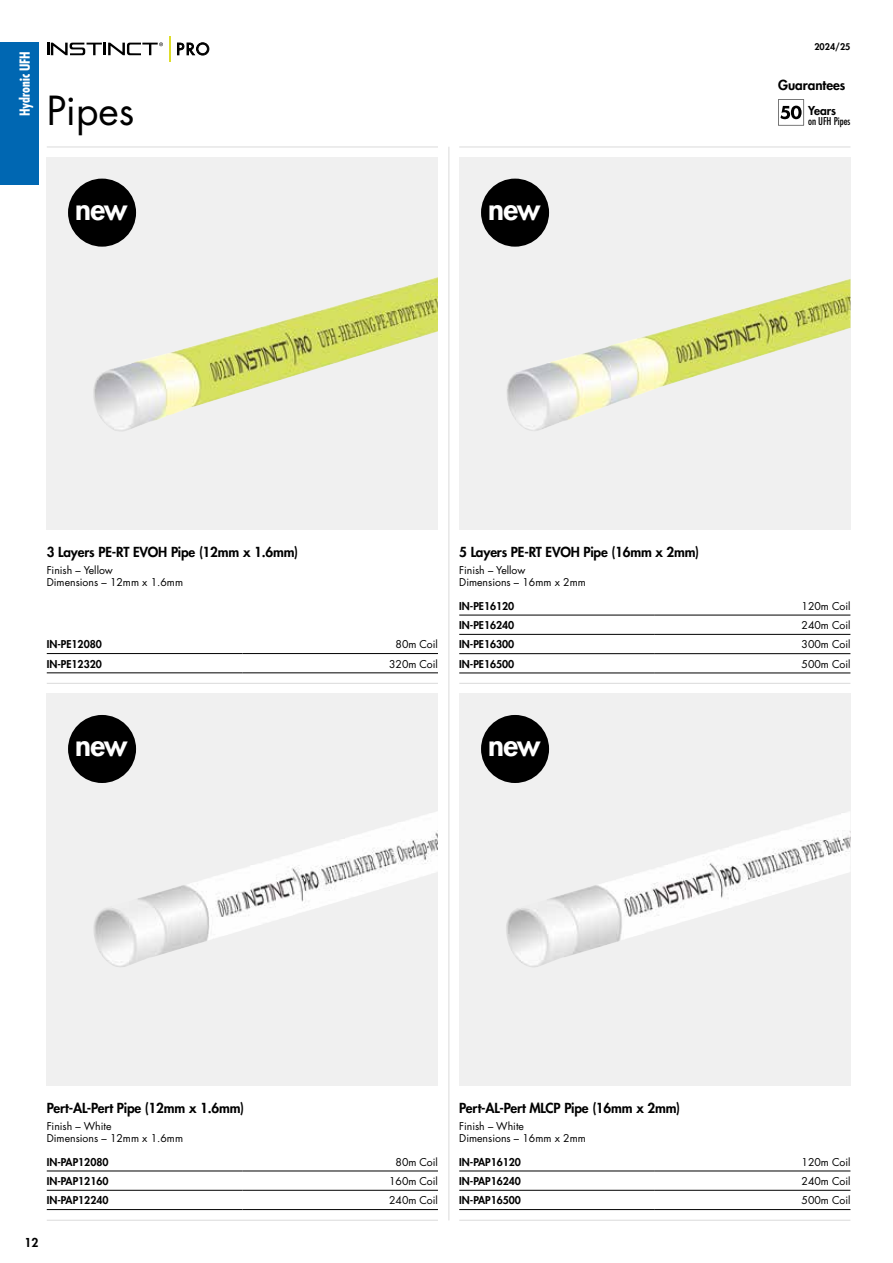
<style>
.page{position:relative;width:893px;height:1263px;background:#fff}
.page>*{position:absolute;margin:0;border:0;box-sizing:border-box;transform-origin:0 0}
.t1{font:39px "Futura LT Pro";color:#000}
.t2{font:800 29.55px "Futura LT Pro";letter-spacing:-.03em;color:#fff}
.t3{font:800 13.5px "Futura LT Pro";letter-spacing:-.01em;color:#000}
.t4{font:700 condensed 13.5px "Futura LT Pro";color:#fff}
.t5{font:800 12px "Futura LT Pro";color:#000}
.t6{font:10.5px/12.6px "Futura LT Pro";color:#000}
.t7{font:800 10.5px "Futura LT Pro";color:#000}
.t8{font:500 condensed 10.5px "Futura LT Pro";color:#000}
.t9{font:800 9px "Futura LT Pro";color:#000}
</style>
<div class="page">
<div style="left:0;top:43px;width:38px;height:142px;background:#0067b2"></div>
<div style="left:47px;top:694px;width:391px;height:392px;background:#f0f0f0"></div>
<div style="left:47px;top:157px;width:391px;height:373px;background:#f0f0f0"></div>
<img style="left:93px;top:277px;width:345px;height:154px">
<div style="left:459px;top:157px;width:391px;height:373px;background:#f0f0f0"></div>
<img style="left:507px;top:279px;width:343px;height:152px">
<img style="left:93px;top:812px;width:345px;height:155px">
<hr style="left:47px;top:1220px;width:391px;height:1px;background:#dadada">
<hr style="left:459px;top:1220px;width:391px;height:1px;background:#dadada">
<svg style="left:47px;top:42px;width:116px;height:13px"></svg>
<hr style="left:169px;top:36px;width:2px;height:26px;background:#dedd2b">
<svg style="left:177px;top:42px;width:32px;height:14px"></svg>
<hr style="left:47px;top:147px;width:391px;height:1px;background:#dadada">
<hr style="left:47px;top:683px;width:391px;height:1px;background:#dadada">
<hr style="left:459px;top:147px;width:391px;height:1px;background:#dadada">
<hr style="left:459px;top:683px;width:391px;height:1px;background:#dadada">
<hr style="left:449px;top:147px;width:1px;height:1073px;background:#dadada">
<div style="left:459px;top:694px;width:391px;height:392px;background:#f0f0f0"></div>
<hr style="left:47px;top:1171px;width:195px;height:1px;background:#000">
<hr style="left:242px;top:1171px;width:196px;height:1px;background:#000">
<hr style="left:47px;top:1190px;width:195px;height:1px;background:#000">
<hr style="left:242px;top:1190px;width:196px;height:1px;background:#000">
<hr style="left:47px;top:1209px;width:195px;height:1px;background:#000">
<hr style="left:242px;top:1209px;width:196px;height:1px;background:#000">
<hr style="left:459px;top:1171px;width:196px;height:1px;background:#000">
<hr style="left:655px;top:1171px;width:195px;height:1px;background:#000">
<hr style="left:459px;top:1190px;width:196px;height:1px;background:#000">
<hr style="left:655px;top:1190px;width:195px;height:1px;background:#000">
<hr style="left:459px;top:1209px;width:196px;height:1px;background:#000">
<hr style="left:655px;top:1209px;width:195px;height:1px;background:#000">
<hr style="left:459px;top:615px;width:196px;height:1px;background:#000">
<hr style="left:655px;top:615px;width:195px;height:1px;background:#000">
<hr style="left:459px;top:634px;width:196px;height:1px;background:#000">
<hr style="left:655px;top:634px;width:195px;height:1px;background:#000">
<hr style="left:459px;top:653px;width:196px;height:1px;background:#000">
<hr style="left:655px;top:653px;width:195px;height:1px;background:#000">
<hr style="left:459px;top:673px;width:196px;height:1px;background:#000">
<hr style="left:655px;top:673px;width:195px;height:1px;background:#000">
<hr style="left:47px;top:653px;width:195px;height:1px;background:#000">
<hr style="left:242px;top:653px;width:196px;height:1px;background:#000">
<hr style="left:47px;top:673px;width:195px;height:1px;background:#000">
<hr style="left:242px;top:673px;width:196px;height:1px;background:#000">
<div style="left:68px;top:179px;width:68px;height:68px;background:#000;border-radius:50%"></div>
<div style="left:68px;top:715px;width:68px;height:68px;background:#000;border-radius:50%"></div>
<div style="left:481px;top:179px;width:68px;height:68px;background:#000;border-radius:50%"></div>
<svg style="left:778px;top:99px;width:26px;height:26px"></svg>
<img style="left:506px;top:812px;width:344px;height:155px">
<div style="left:481px;top:715px;width:68px;height:68px;background:#000;border-radius:50%"></div>
<p class="t4" style="left:16px;top:116px;width:67px;rotate:-90deg">Hydronic UFH</p>
<h1 class="t1" style="left:47px;top:84px;width:89px">Pipes</h1>
<h2 class="t2" style="left:75px;top:186px;width:54px">new</h2>
<h2 class="t2" style="left:488px;top:186px;width:54px">new</h2>
<p class="t9" style="left:814px;top:40px;width:38px">2024/25</p>
<p class="t3" style="left:778px;top:74px;width:69px">Guarantees</p>
<p class="t5" style="left:808px;top:101px;width:29px">Years</p>
<p class="t8" style="left:808px;top:114px;width:44px">on UFH Pipes</p>
<p class="t3" style="left:47px;top:542px;width:253px">3 Layers PE-RT EVOH Pipe (12mm x 1.6mm)</p>
<p class="t6" style="left:47px;top:563px;width:138px">Finish – Yellow<br>Dimensions – 12mm x 1.6mm</p>
<p class="t7" style="left:47px;top:636px;width:57px">IN-PE12080</p>
<p class="t6" style="left:396px;top:638px;width:44px">80m Coil</p>
<p class="t7" style="left:47px;top:656px;width:57px">IN-PE12320</p>
<p class="t6" style="left:389px;top:657px;width:50px">320m Coil</p>
<p class="t3" style="left:459px;top:542px;width:242px">5 Layers PE-RT EVOH Pipe (16mm x 2mm)</p>
<p class="t6" style="left:459px;top:563px;width:128px">Finish – Yellow<br>Dimensions – 16mm x 2mm</p>
<p class="t7" style="left:459px;top:598px;width:57px">IN-PE16120</p>
<p class="t6" style="left:802px;top:599px;width:50px">120m Coil</p>
<p class="t7" style="left:459px;top:617px;width:57px">IN-PE16240</p>
<p class="t6" style="left:802px;top:619px;width:50px">240m Coil</p>
<p class="t7" style="left:459px;top:636px;width:57px">IN-PE16300</p>
<p class="t6" style="left:802px;top:638px;width:50px">300m Coil</p>
<p class="t7" style="left:459px;top:656px;width:57px">IN-PE16500</p>
<p class="t6" style="left:802px;top:657px;width:50px">500m Coil</p>
<h2 class="t2" style="left:75px;top:723px;width:54px">new</h2>
<h2 class="t2" style="left:488px;top:723px;width:54px">new</h2>
<p class="t3" style="left:47px;top:1097px;width:199px">Pert-AL-Pert Pipe (12mm x 1.6mm)</p>
<p class="t6" style="left:47px;top:1119px;width:138px">Finish – White<br>Dimensions – 12mm x 1.6mm</p>
<p class="t7" style="left:47px;top:1154px;width:63px">IN-PAP12080</p>
<p class="t6" style="left:396px;top:1155px;width:44px">80m Coil</p>
<p class="t7" style="left:47px;top:1173px;width:63px">IN-PAP12160</p>
<p class="t6" style="left:389px;top:1175px;width:50px">160m Coil</p>
<p class="t7" style="left:47px;top:1192px;width:63px">IN-PAP12240</p>
<p class="t6" style="left:389px;top:1194px;width:50px">240m Coil</p>
<p class="t5" style="left:24px;top:1233px;width:15px">12</p>
<p class="t3" style="left:459px;top:1097px;width:222px">Pert-AL-Pert MLCP Pipe (16mm x 2mm)</p>
<p class="t6" style="left:459px;top:1119px;width:128px">Finish – White<br>Dimensions – 16mm x 2mm</p>
<p class="t7" style="left:459px;top:1154px;width:63px">IN-PAP16120</p>
<p class="t6" style="left:802px;top:1155px;width:50px">120m Coil</p>
<p class="t7" style="left:459px;top:1173px;width:63px">IN-PAP16240</p>
<p class="t6" style="left:802px;top:1175px;width:50px">240m Coil</p>
<p class="t7" style="left:459px;top:1192px;width:63px">IN-PAP16500</p>
<p class="t6" style="left:802px;top:1194px;width:50px">500m Coil</p>
</div>
